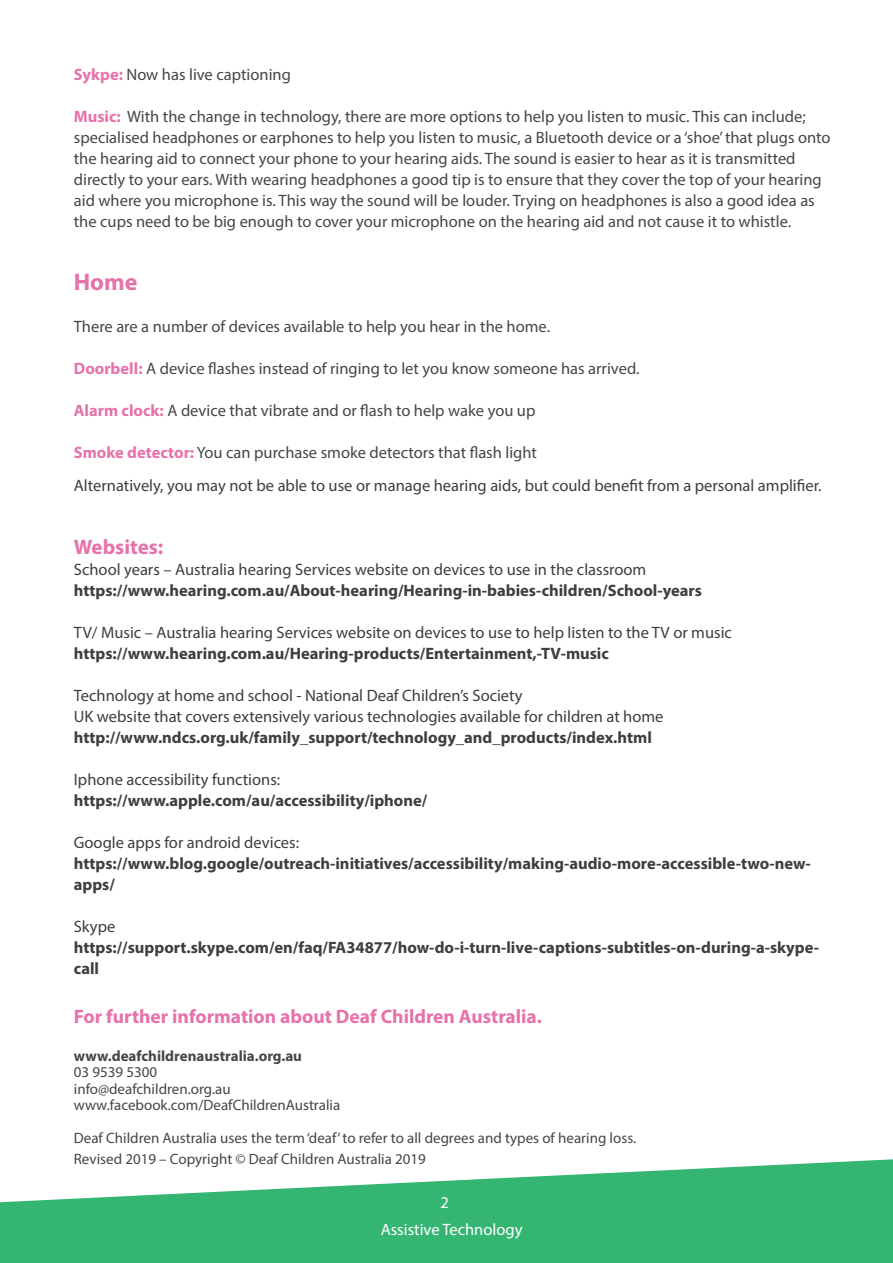
<style>
.page{position:relative;width:893px;height:1263px;background:#fff}
.page>*{position:absolute;margin:0;border:0;box-sizing:border-box;transform-origin:0 0}
.t1{font:700 24px "Myriad Pro";color:#e672aa}
.t2{font:700 21px "Myriad Pro";color:#e672aa}
.t3{font:700 19.5px "Myriad Pro";color:#e672aa}
.t4{font:16.5px/21px "Myriad Pro";color:#454647}
.t5{font:16.5px/33px "Myriad Pro";color:#3e3e3f}
.t6{font:700 16.5px/21px "Myriad Pro";color:#3e3e3f}
.t7{font:16.5px/27.5px "Myriad Pro";color:#fff}
.t8{font:15px/16.5px "Myriad Pro";color:#454647}
.t9{font:700 15px "Myriad Pro";color:#454647}
.s1{font-weight:700;color:#e672aa}
.s2{color:#454647}
</style>
<div class="page">
<svg style="left:0;top:1159px;width:893px;height:104px;fill:#35b572"></svg>
<p class="t4" style="left:74px;top:64px;width:219px"><span class="s1">Sykpe:</span> Now has live captioning</p>
<p class="t4" style="left:74px;top:106px;width:758px"><span class="s1">Music:</span> With the change in technology, there are more options to help you listen to music. This can include; specialised headphones or earphones to help you listen to music, a Bluetooth device or a ‘shoe’ that plugs onto the hearing aid to connect your phone to your hearing aids. The sound is easier to hear as it is transmitted directly to your ears. With wearing headphones a good tip is to ensure that they cover the top of your hearing aid where you microphone is. This way the sound will be louder. Trying on headphones is also a good idea as the cups need to be big enough to cover your microphone on the hearing aid and not cause it to whistle.</p>
<h1 class="t1" style="left:74px;top:266px;width:65px">Home</h1>
<p class="t4" style="left:74px;top:316px;width:478px">There are a number of devices available to help you hear in the home.</p>
<p class="t4" style="left:74px;top:358px;width:567px"><span class="s1">Doorbell:</span> A device flashes instead of ringing to let you know someone has arrived.</p>
<p class="t4" style="left:74px;top:400px;width:463px"><span class="s1">Alarm clock:</span> A device that vibrate and or flash to help wake you up</p>
<p class="t5" style="left:74px;top:436px;width:749px"><span class="s1">Smoke detector:</span> <span class="s2">You can purchase smoke detectors that flash light<br></span>Alternatively, you may not be able to use or manage hearing aids, but could benefit from a personal amplifier.</p>
<p class="t2" style="left:74px;top:533px;width:91px">Websites:</p>
<p class="t5" style="left:74px;top:553px;width:574px">School years – Australia hearing Services website on devices to use in the classroom</p>
<p class="t6" style="left:74px;top:579px;width:630px">https://www.hearing.com.au/About-hearing/Hearing-in-babies-children/School-years</p>
<p class="t5" style="left:74px;top:616px;width:660px">TV/ Music – Australia hearing Services website on devices to use to help listen to the TV or music</p>
<p class="t6" style="left:74px;top:642px;width:537px">https://www.hearing.com.au/Hearing-products/Entertainment,-TV-music</p>
<p class="t5" style="left:74px;top:685px;width:591px;line-height:21px">Technology at home and school - National Deaf Children’s Society<br>UK website that covers extensively various technologies available for children at home</p>
<p class="t6" style="left:74px;top:726px;width:579px">http://www.ndcs.org.uk/family_support/technology_and_products/index.html</p>
<p class="t5" style="left:74px;top:763px;width:208px">Iphone accessibility functions:</p>
<p class="t6" style="left:74px;top:789px;width:355px">https://www.apple.com/au/accessibility/iphone/</p>
<p class="t5" style="left:74px;top:826px;width:227px">Google apps for android devices:</p>
<p class="t6" style="left:74px;top:852px;width:738px">https://www.blog.google/outreach-initiatives/accessibility/making-audio-more-accessible-two-new&shy;apps/</p>
<p class="t5" style="left:74px;top:910px;width:43px">Skype</p>
<p class="t6" style="left:74px;top:936px;width:747px">https://support.skype.com/en/faq/FA34877/how-do-i-turn-live-captions-subtitles-on-during-a-skype&shy;call</p>
<p class="t3" style="left:74px;top:1004px;width:470px">For further information about Deaf Children Australia.</p>
<p class="t9" style="left:74px;top:1046px;width:230px">www.deafchildrenaustralia.org.au</p>
<p class="t8" style="left:74px;top:1063px;width:268px">03 9539 5300<br>info@deafchildren.org.au www.facebook.com/DeafChildrenAustralia</p>
<p class="t8" style="left:74px;top:1127px;width:564px;line-height:21px">Deaf Children Australia uses the term ‘deaf’ to refer to all degrees and types of hearing loss.<br>Revised 2019 – Copyright © Deaf Children Australia 2019</p>
<p class="t7" style="left:381px;top:1188px;width:143px;text-indent:60px">2<br>Assistive Technology</p>
</div>
